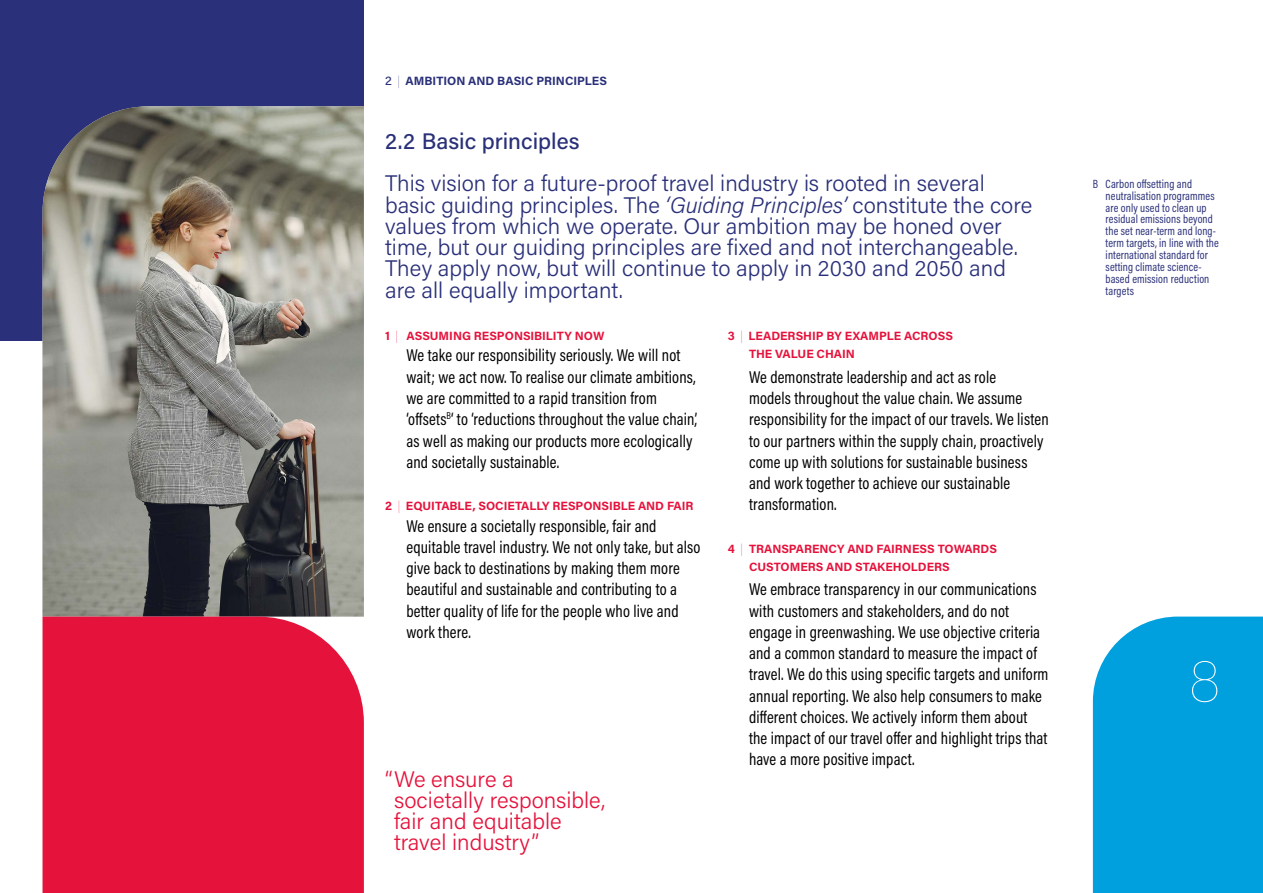
<style>
.page{position:relative;width:1263px;height:893px;background:#fff}
.page>*{position:absolute;margin:0;border:0;box-sizing:border-box;transform-origin:0 0}
.t1{font:100 57px "Acumin Pro";color:#fff}
.t2{font:300 22.5px/21.3px "Acumin Pro";color:#2a3079}
.t3{font:300 22.5px/21.3px "Acumin Pro";color:#e5133c}
.t4{font:500 22.5px "Acumin Pro";color:#2a3079}
.Plat_opsomming_artikel{font:17.25px/21.3px "Acumin Pro Cond";letter-spacing:.01em;color:#000;scale:.96 1}
.Plat_opsomming_artikel-2{font:12px/11.9px "Acumin Pro Cond";letter-spacing:.01em;color:#2a3079;scale:.96 1}
.t5{font:700 12px/18.3px "Acumin Pro";color:#e5133c}
.t6{font:700 12px "Acumin Pro";color:#2a3079}
.s1{font-weight:500}
.s2{font-weight:100}
.s3{font-style:italic}
</style>
<div class="page">
<div style="left:0;top:0;width:364px;height:340px;background:#2a3079"></div>
<img style="left:43px;top:106px;width:321px;height:511px">
<div style="left:1093px;top:617px;width:170px;height:276px;background:#00a0df"></div>
<div style="left:43px;top:617px;width:321px;height:276px;background:#e5133c"></div>
<p class="t6" style="left:385px;top:72px;width:223px"><span class="s1">2</span> <span class="s2">|</span> AMBITION AND BASIC PRINCIPLES</p>
<p class="t4" style="left:385px;top:125px;width:196px">2.2 Basic principles</p>
<p class="t2" style="left:385px;top:172px;width:649px">This vision for a future-proof travel industry is rooted in several basic guiding principles. The <span class="s3">‘Guiding Principles’</span> constitute the core values from which we operate. Our ambition may be honed over time, but our guiding principles are fixed and not interchangeable.<br>They apply now, but will continue to apply in 2030 and 2050 and are all equally important.</p>
<p class="t5" style="left:385px;top:326px;width:221px">1 <span class="s2">|</span> ASSUMING RESPONSIBILITY NOW</p>
<p class="Plat_opsomming_artikel" style="left:406px;top:344px;width:304px">We take our responsibility seriously. We will not wait; we act now. To realise our climate ambitions, we are committed to a rapid transition from ‘offsets<sup>B</sup>‘ to ‘reductions throughout the value chain’, as well as making our products more ecologically and societally sustainable.</p>
<p class="t5" style="left:385px;top:496px;width:310px">2 <span class="s2">|</span> EQUITABLE, SOCIETALLY RESPONSIBLE AND FAIR</p>
<p class="Plat_opsomming_artikel" style="left:406px;top:515px;width:308px">We ensure a societally responsible, fair and equitable travel industry. We not only take, but also give back to destinations by making them more beautiful and sustainable and contributing to a better quality of life for the people who live and work there.</p>
<p class="t5" style="left:749px;top:326px;width:206px;text-indent:-21px">3 <span class="s2">|</span> LEADERSHIP BY EXAMPLE ACROSS<br>THE VALUE CHAIN</p>
<p class="Plat_opsomming_artikel" style="left:749px;top:366px;width:314px">We demonstrate leadership and act as role<br>models throughout the value chain. We assume responsibility for the impact of our travels. We listen to our partners within the supply chain, proactively come up with solutions for sustainable business and work together to achieve our sustainable transformation.</p>
<p class="t5" style="left:749px;top:539px;width:250px;text-indent:-21px">4 <span class="s2">|</span> TRANSPARENCY AND FAIRNESS TOWARDS<br>CUSTOMERS AND STAKEHOLDERS</p>
<p class="Plat_opsomming_artikel" style="left:749px;top:578px;width:313px">We embrace transparency in our communications with customers and stakeholders, and do not engage in greenwashing. We use objective criteria and a common standard to measure the impact of travel. We do this using specific targets and uniform annual reporting. We also help consumers to make different choices. We actively inform them about the impact of our travel offer and highlight trips that have a more positive impact.</p>
<p class="t3" style="left:394px;top:767px;width:213px;text-indent:-9px">“We ensure a societally responsible, fair and equitable travel industry”</p>
<p class="Plat_opsomming_artikel-2" style="left:1106px;top:178px;width:119px;text-indent:-13px">B Carbon offsetting and neutralisation programmes are only used to clean up residual emissions beyond the set near-term and long&shy;term targets, in line with the international standard for setting climate science&shy;based emission reduction targets</p>
<p class="t1" style="left:1189px;top:643px;width:33px">8</p>
</div>
